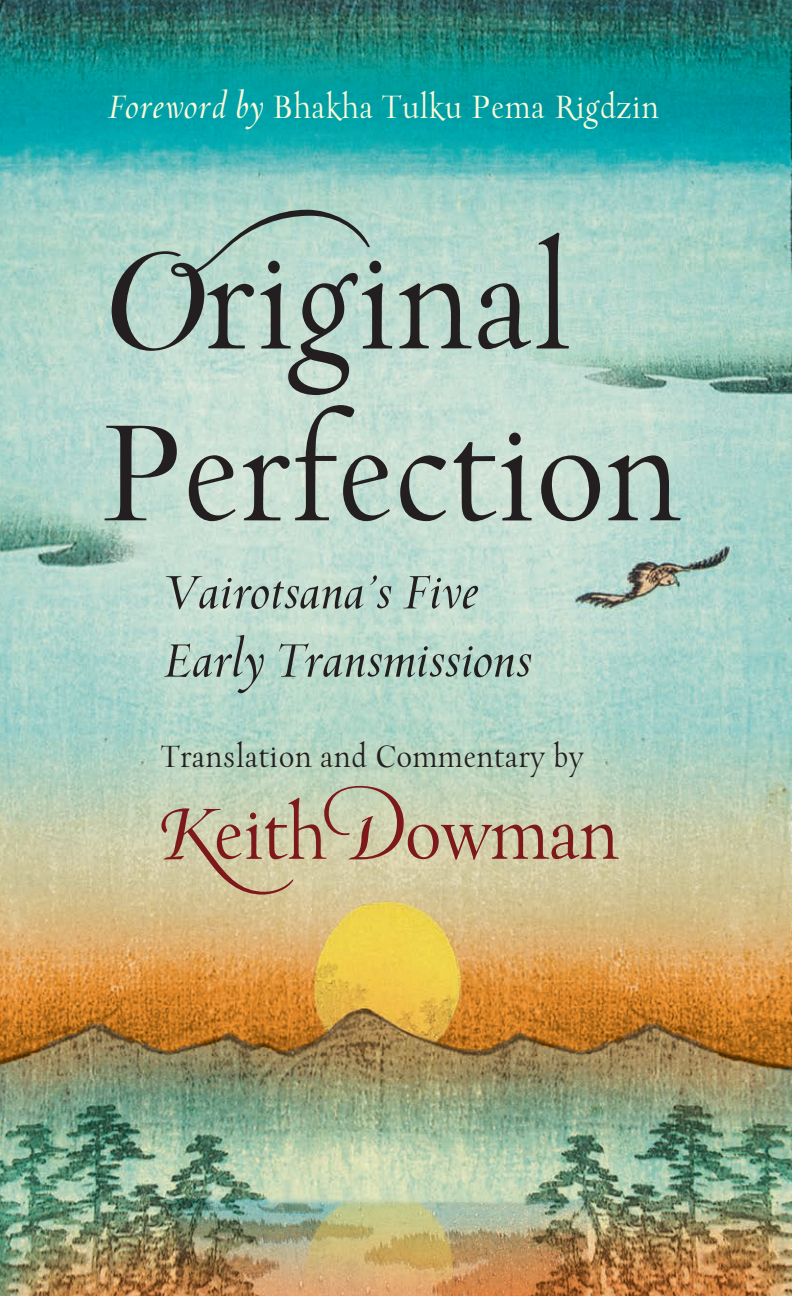
<style>
.page{position:relative;width:792px;height:1296px;background:#fff}
.page>*{position:absolute;margin:0;border:0;box-sizing:border-box;transform-origin:0 0}
.t1{font:166.8px/172px "Incognito";letter-spacing:.005em;color:#231f20;scale:.92 1}
.t2{font:87.8px "Incognito";color:#7d191b;scale:.92 1}
.t3{font:italic 57px/68.2px "Incognito";color:#231f20;scale:.92 1}
.t4{font:39.2px "Incognito";letter-spacing:.025em;color:#fbfad9;scale:.9 1}
.t5{font:37.2px "Incognito";letter-spacing:.02em;color:#231f20;scale:.92 1}
.s1{font-style:italic}
.s2{font-family:"Incognito Oriens"}
.s3{font-family:"Incognito Meridies"}
.s4{font-family:"Incognito Occidens"}
</style>
<div class="page">
<img style="left:0;top:0;width:792px;height:1296px">
<p class="t4" style="left:107px;top:90px;width:615px"><span class="s1">Foreword by</span> Bhakha Tulku Pema Rigdzin</p>
<h1 class="t1" style="left:98px;top:227px;width:635px"><span class="s2">O</span>riginal<br>Perfection</h1>
<p class="t3" style="left:161px;top:555px;width:402px">Vairotsana’s Five<br>Early Transmissions</p>
<p class="t5" style="left:161px;top:741px;width:461px">Translation and Commentary by</p>
<h2 class="t2" style="left:160px;top:797px;width:500px"><span class="s3">K</span>eith <span class="s4">D</span>owman</h2>
</div>
